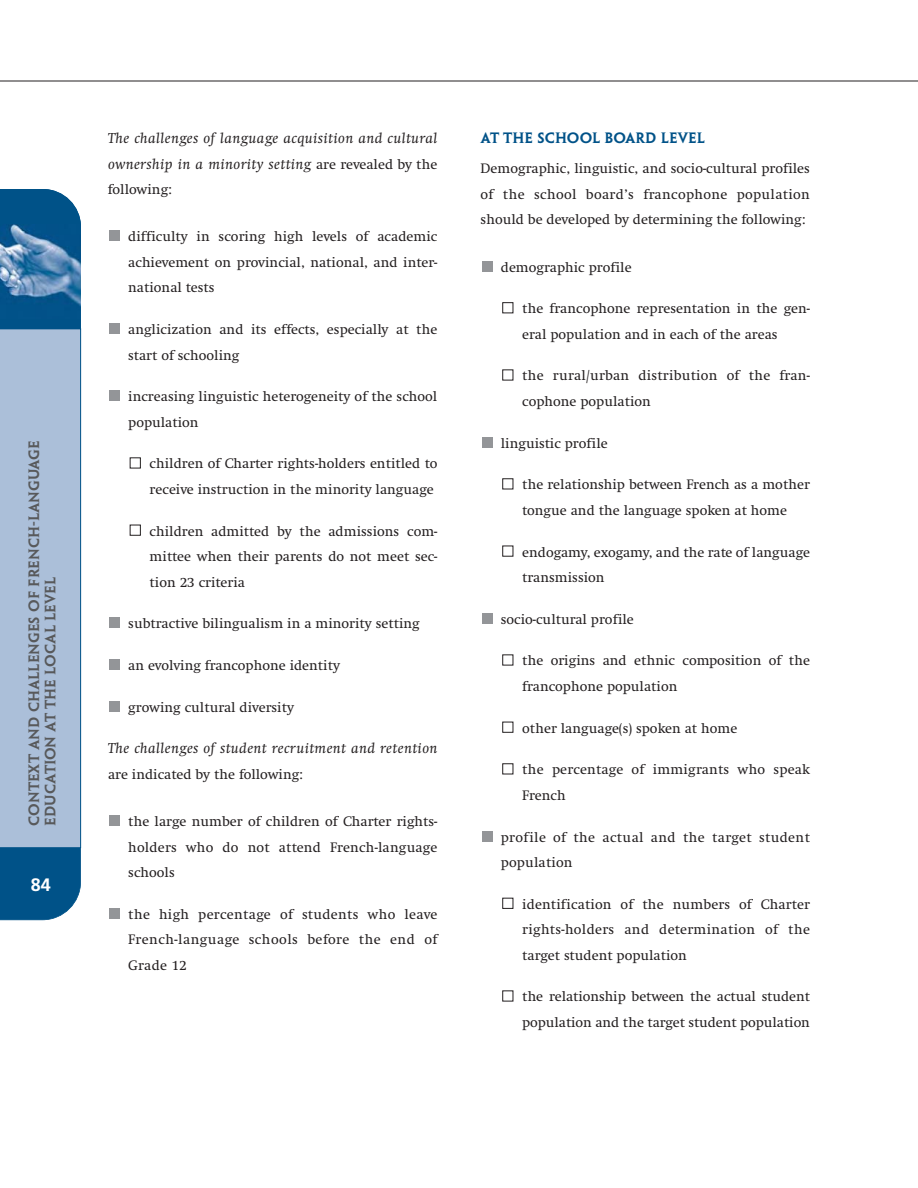
<style>
.page{position:relative;width:918px;height:1188px;background:#fff}
.page>*{position:absolute;margin:0;border:0;box-sizing:border-box;transform-origin:0 0}
.t1{font:700 18px "Frutiger";color:#fff}
.t2{font:italic 15px/25.5px "Swift EF";letter-spacing:.03em;color:#231f20}
.t3{font:14.25px/25.5px "Swift EF";color:#231f20}
.t4{font:14.25px/25.5px "Swift EF";letter-spacing:.025em;color:#231f20}
.t5{font:13.5px/16.5px "Penumbra MM 585 1000";color:#58595b}
.t6{font:13.5px "Penumbra MM 585 1000";color:#005288}
.s1{font-style:normal;font-size:14.25px}
</style>
<div class="page">
<div style="left:110px;top:230px;width:10px;height:11px;background:#939598"></div>
<div style="left:110px;top:323px;width:10px;height:11px;background:#939598"></div>
<div style="left:110px;top:390px;width:10px;height:11px;background:#939598"></div>
<div style="left:110px;top:617px;width:10px;height:11px;background:#939598"></div>
<div style="left:110px;top:659px;width:10px;height:11px;background:#939598"></div>
<div style="left:110px;top:701px;width:10px;height:11px;background:#939598"></div>
<div style="left:110px;top:815px;width:10px;height:11px;background:#939598"></div>
<div style="left:110px;top:908px;width:10px;height:11px;background:#939598"></div>
<div style="left:482px;top:261px;width:11px;height:11px;background:#939598"></div>
<div style="left:482px;top:437px;width:11px;height:11px;background:#939598"></div>
<div style="left:482px;top:613px;width:11px;height:11px;background:#939598"></div>
<div style="left:482px;top:831px;width:11px;height:11px;background:#939598"></div>
<hr style="left:0;top:81px;width:918px;height:1px;background:#231f20">
<svg style="left:0;top:848px;width:81px;height:72px;background:#0d5b8e"></svg>
<svg style="left:0;top:189px;width:81px;height:659px;background:#8eaccb"></svg>
<div style="left:130px;top:457px;width:11px;height:11px;border:1px solid #231f20"></div>
<div style="left:130px;top:525px;width:11px;height:11px;border:1px solid #231f20"></div>
<div style="left:502px;top:302px;width:11px;height:11px;border:1px solid #231f20"></div>
<div style="left:502px;top:369px;width:11px;height:11px;border:1px solid #231f20"></div>
<div style="left:502px;top:478px;width:11px;height:11px;border:1px solid #231f20"></div>
<div style="left:502px;top:546px;width:11px;height:11px;border:1px solid #231f20"></div>
<div style="left:502px;top:654px;width:11px;height:11px;border:1px solid #231f20"></div>
<div style="left:502px;top:722px;width:11px;height:11px;border:1px solid #231f20"></div>
<div style="left:502px;top:763px;width:11px;height:11px;border:1px solid #231f20"></div>
<div style="left:502px;top:898px;width:11px;height:11px;border:1px solid #231f20"></div>
<div style="left:502px;top:990px;width:11px;height:11px;border:1px solid #231f20"></div>
<p class="t5" style="left:26px;top:826px;width:387px;rotate:-90deg">CONTEXT AND CHALLENGES OF FRENCH-LANGUAGE<br>EDUCATION AT THE LOCAL LEVEL</p>
<p class="t1" style="left:31px;top:877px;width:22px">84</p>
<p class="t2" style="left:108px;top:127px;width:331px">The challenges of language acquisition and cultural ownership in a minority setting <span class="s1">are revealed by the</span></p>
<p class="t3" style="left:108px;top:178px;width:65px">following:</p>
<p class="t3" style="left:128px;top:225px;width:311px;text-align:justify">difficulty in scoring high levels of academic achievement on provincial, national, and inter&shy;national tests</p>
<p class="t3" style="left:128px;top:318px;width:311px">anglicization and its effects, especially at the start of schooling</p>
<p class="t3" style="left:128px;top:385px;width:311px">increasing linguistic heterogeneity of the school population</p>
<p class="t3" style="left:150px;top:452px;width:289px">children of Charter rights-holders entitled to receive instruction in the minority language</p>
<p class="t3" style="left:150px;top:519px;width:289px;text-align:justify">children admitted by the admissions com&shy;mittee when their parents do not meet sec&shy;tion 23 criteria</p>
<p class="t3" style="left:128px;top:612px;width:293px">subtractive bilingualism in a minority setting</p>
<p class="t3" style="left:128px;top:654px;width:213px">an evolving francophone identity</p>
<p class="t3" style="left:128px;top:696px;width:167px">growing cultural diversity</p>
<p class="t2" style="left:108px;top:737px;width:331px">The challenges of student recruitment and retention</p>
<p class="t3" style="left:108px;top:763px;width:196px">are indicated by the following:</p>
<p class="t3" style="left:128px;top:810px;width:311px;text-align:justify">the large number of children of Charter rights&shy;holders who do not attend French-language schools</p>
<p class="t3" style="left:128px;top:903px;width:311px;text-align:justify">the high percentage of students who leave French-language schools before the end of Grade 12</p>
<p class="t6" style="left:481px;top:130px;width:226px">AT THE SCHOOL BOARD LEVEL</p>
<p class="t3" style="left:481px;top:157px;width:331px;text-align:justify">Demographic, linguistic, and socio-cultural profiles of the school board’s francophone population should be developed by determining the following:</p>
<p class="t3" style="left:501px;top:255px;width:132px">demographic profile</p>
<p class="t3" style="left:522px;top:297px;width:289px">the francophone representation in the gen&shy;eral population and in each of the areas</p>
<p class="t3" style="left:522px;top:364px;width:289px">the rural/urban distribution of the fran-</p>
<p class="t3" style="left:522px;top:390px;width:130px">cophone population</p>
<p class="t3" style="left:501px;top:432px;width:108px">linguistic profile</p>
<p class="t3" style="left:522px;top:473px;width:289px">the relationship between French as a mother tongue and the language spoken at home</p>
<p class="t3" style="left:522px;top:540px;width:289px">endogamy, exogamy, and the rate of language transmission</p>
<p class="t3" style="left:501px;top:608px;width:135px">socio-cultural profile</p>
<p class="t3" style="left:522px;top:649px;width:289px">the origins and ethnic composition of the francophone population</p>
<p class="t3" style="left:522px;top:717px;width:217px">other language(s) spoken at home</p>
<p class="t3" style="left:522px;top:758px;width:289px">the percentage of immigrants who speak</p>
<p class="t3" style="left:522px;top:784px;width:45px">French</p>
<p class="t4" style="left:501px;top:825px;width:311px">profile of the actual and the target student population</p>
<p class="t3" style="left:522px;top:893px;width:289px;text-align:justify">identification of the numbers of Charter rights-holders and determination of the target student population</p>
<p class="t3" style="left:522px;top:985px;width:289px">the relationship between the actual student population and the target student population</p>
</div>
